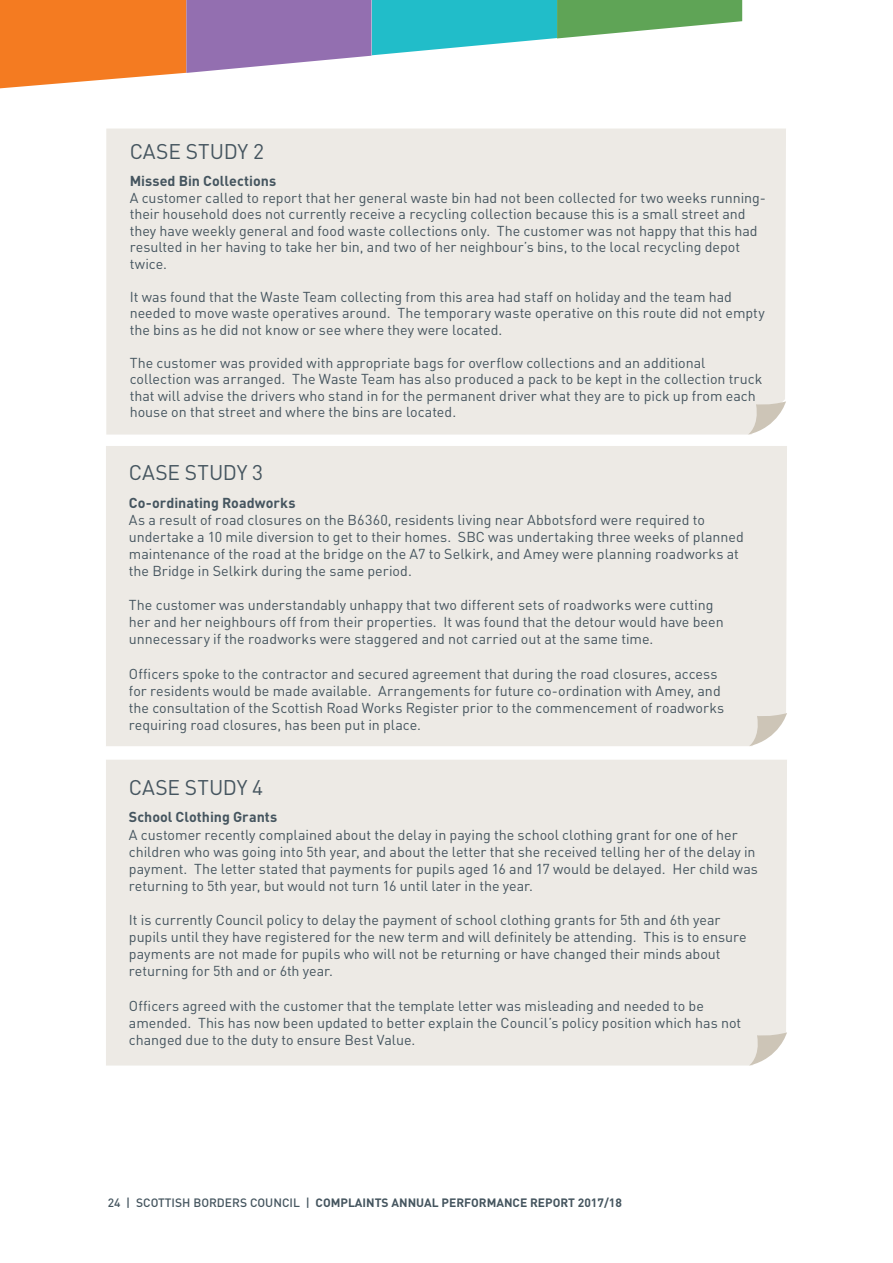
<style>
.page{position:relative;width:893px;height:1263px;background:#fff}
.page>*{position:absolute;margin:0;border:0;box-sizing:border-box;transform-origin:0 0}
.t1{font:21px "DIN";letter-spacing:-.005em;color:#45555f}
.t2{font:14.25px/17.1px "DIN";color:#45555f}
.t3{font:700 14.25px "DIN";color:#45555f}
.t4{font:700 12px "DIN";color:#45555f}
.s1{font-weight:500}
</style>
<div class="page">
<svg style="left:0;top:0;width:742px;height:89px"></svg>
<div style="left:106px;top:446px;width:681px;height:300px;background:#edeae5"></div>
<svg style="left:749px;top:713px;width:38px;height:33px"></svg>
<div style="left:106px;top:760px;width:681px;height:305px;background:#edeae5"></div>
<svg style="left:749px;top:1032px;width:38px;height:33px"></svg>
<div style="left:106px;top:129px;width:680px;height:306px;background:#edeae5"></div>
<svg style="left:748px;top:401px;width:38px;height:34px"></svg>
<h1 class="t1" style="left:130px;top:138px;width:136px">CASE STUDY 2</h1>
<p class="t3" style="left:130px;top:172px;width:148px">Missed Bin Collections</p>
<p class="t2" style="left:130px;top:189px;width:638px;line-height:16.5px">A customer called to report that her general waste bin had not been collected for two weeks running&shy;their household does not currently receive a recycling collection because this is a small street and they have weekly general and food waste collections only. The customer was not happy that this had resulted in her having to take her bin, and two of her neighbour’s bins, to the local recycling depot twice.</p>
<p class="t2" style="left:130px;top:288px;width:637px;line-height:16.5px">It was found that the Waste Team collecting from this area had staff on holiday and the team had needed to move waste operatives around. The temporary waste operative on this route did not empty the bins as he did not know or see where they were located.</p>
<p class="t2" style="left:130px;top:354px;width:634px;line-height:16.5px">The customer was provided with appropriate bags for overflow collections and an additional collection was arranged. The Waste Team has also produced a pack to be kept in the collection truck that will advise the drivers who stand in for the permanent driver what they are to pick up from each house on that street and where the bins are located.</p>
<h1 class="t1" style="left:129px;top:459px;width:136px">CASE STUDY 3</h1>
<p class="t3" style="left:129px;top:493px;width:168px">Co-ordinating Roadworks</p>
<p class="t2" style="left:129px;top:511px;width:617px">As a result of road closures on the B6360, residents living near Abbotsford were required to undertake a 10 mile diversion to get to their homes. SBC was undertaking three weeks of planned maintenance of the road at the bridge on the A7 to Selkirk, and Amey were planning roadworks at the Bridge in Selkirk during the same period.</p>
<p class="t2" style="left:129px;top:596px;width:596px">The customer was understandably unhappy that two different sets of roadworks were cutting her and her neighbours off from their properties. It was found that the detour would have been unnecessary if the roadworks were staggered and not carried out at the same time.</p>
<p class="t2" style="left:129px;top:665px;width:597px">Officers spoke to the contractor and secured agreement that during the road closures, access for residents would be made available. Arrangements for future co-ordination with Amey, and the consultation of the Scottish Road Works Register prior to the commencement of roadworks requiring road closures, has been put in place.</p>
<h1 class="t1" style="left:129px;top:774px;width:136px">CASE STUDY 4</h1>
<p class="t3" style="left:129px;top:808px;width:150px">School Clothing Grants</p>
<p class="t2" style="left:129px;top:825px;width:631px">A customer recently complained about the delay in paying the school clothing grant for one of her children who was going into 5th year, and about the letter that she received telling her of the delay in payment. The letter stated that payments for pupils aged 16 and 17 would be delayed. Her child was returning to 5th year, but would not turn 16 until later in the year.</p>
<p class="t2" style="left:129px;top:911px;width:619px">It is currently Council policy to delay the payment of school clothing grants for 5th and 6th year pupils until they have registered for the new term and will definitely be attending. This is to ensure payments are not made for pupils who will not be returning or have changed their minds about returning for 5th and or 6th year.</p>
<p class="t2" style="left:129px;top:996px;width:614px">Officers agreed with the customer that the template letter was misleading and needed to be amended. This has now been updated to better explain the Council’s policy position which has not changed due to the duty to ensure Best Value.</p>
<p class="t4" style="left:108px;top:1194px;width:516px"><span class="s1">24 | SCOTTISH BORDERS COUNCIL |</span> COMPLAINTS ANNUAL PERFORMANCE REPORT 2017/18</p>
</div>
